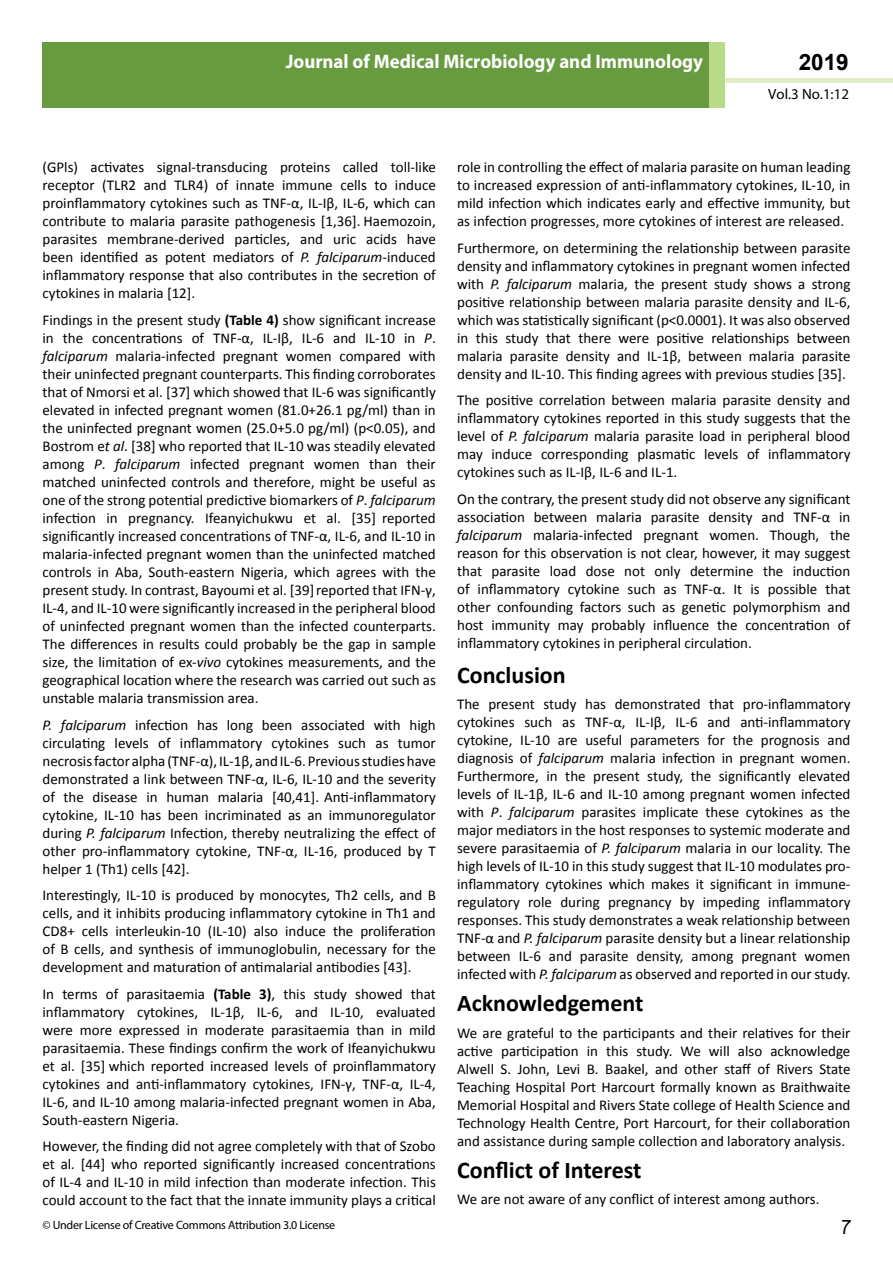
<style>
.page{position:relative;width:893px;height:1263px;background:#fff}
.page>*{position:absolute;margin:0;border:0;box-sizing:border-box;transform-origin:0 0}
.t1{font:25.5px "Tunga";color:#000}
.t2{font:700 24px "Calibri";color:#000}
.t3{font:700 22.5px "Arial";color:#000}
.t4{font:700 19.65px "Myriad Pro";color:#fff;scale:.96 1}
.t5{font:700 18px "Myriad Pro";color:#fff;scale:.96 1}
.t6{font:15px/18px "Calibri";color:#000;text-align:justify}
.t7{font:14.85px "Myriad Pro";color:#000}
.t8{font:12px "Myriad Pro";letter-spacing:-.02em;color:#000}
.s1{font-style:italic}
.s2{font-weight:700}
</style>
<div class="page">
<div style="left:43px;top:42px;width:666px;height:66px;background:#689a40"></div>
<div style="left:709px;top:42px;width:16px;height:66px;background:#b9da89"></div>
<hr style="left:725px;top:78px;width:168px;height:4px;background:#e1eec5">
<h3 class="t4" style="left:286px;top:48px;width:436px">Journal of Medical Microbiology and Immunology</h3>
<p class="t5" style="left:517px;top:53px;width:198px">ARCHIVOS DE MEDICINA</p>
<h3 class="t3" style="left:799px;top:47px;width:52px">2019</h3>
<p class="t7" style="left:768px;top:84px;width:82px">Vol.3 No.1:12</p>
<p class="t6" style="left:43px;top:158px;width:395px">(GPls) activates signal-transducing proteins called toll-like receptor (TLR2 and TLR4) of innate immune cells to induce proinflammatory cytokines such as TNF-α, IL-Iβ, IL-6, which can contribute to malaria parasite pathogenesis [1,36]. Haemozoin, parasites membrane-derived particles, and uric acids have been identified as potent mediators of <span class="s1">P. falciparum</span>-induced inflammatory response that also contributes in the secretion of cytokines in malaria [12].</p>
<p class="t6" style="left:43px;top:311px;width:395px">Findings in the present study <span class="s2">(Table 4)</span> show significant increase in the concentrations of TNF-α, IL-Iβ, IL-6 and IL-10 in <span class="s1">P</span>. <span class="s1">falciparum</span> malaria-infected pregnant women compared with their uninfected pregnant counterparts. This finding corroborates that of Nmorsi et al. [37] which showed that IL-6 was significantly elevated in infected pregnant women (81.0+26.1 pg/ml) than in the uninfected pregnant women (25.0+5.0 pg/ml) (p&lt;0.05), and Bostrom e<span class="s1">t al</span>. [38] who reported that IL-10 was steadily elevated among <span class="s1">P</span>. <span class="s1">falciparum</span> infected pregnant women than their matched uninfected controls and therefore, might be useful as one of the strong potential predictive biomarkers of <span class="s1">P</span>. <span class="s1">falciparum </span>infection in pregnancy. Ifeanyichukwu et al. [35] reported significantly increased concentrations of TNF-α, IL-6, and IL-10 in malaria-infected pregnant women than the uninfected matched controls in Aba, South-eastern Nigeria, which agrees with the present study. In contrast, Bayoumi et al. [39]reported that IFN-γ, IL-4, and IL-10 were significantly increased in the peripheral blood of uninfected pregnant women than the infected counterparts.<br>The differences in results could probably be the gap in sample size, the limitation of ex-<span class="s1">vivo</span> cytokines measurements, and the geographical location where the research was carried out such as unstable malaria transmission area.</p>
<p class="t6" style="left:43px;top:715px;width:395px"><span class="s1">P. falciparum</span> infection has long been associated with high circulating levels of inflammatory cytokines such as tumor necrosis factor alpha (TNF-α), IL-1β, and IL-6. Previous studies have demonstrated a link between TNF-α, IL-6, IL-10 and the severity of the disease in human malaria [40,41]. Anti-inflammatory cytokine, IL-10 has been incriminated as an immunoregulator during <span class="s1">P. falciparum</span> Infection, thereby neutralizing the effect of other pro-inflammatory cytokine, TNF-α, IL-16, produced by T helper 1 (Th1) cells [42].</p>
<p class="t6" style="left:43px;top:886px;width:395px">Interestingly, IL-10 is produced by monocytes, Th2 cells, and B cells, and it inhibits producing inflammatory cytokine in Th1 and CD8+ cells interleukin-10 (IL-10) also induce the proliferation of B cells, and synthesis of immunoglobulin, necessary for the development and maturation of antimalarial antibodies [43].</p>
<p class="t6" style="left:43px;top:984px;width:395px">In terms of parasitaemia <span class="s2">(Table 3)</span>, this study showed that inflammatory cytokines, IL-1β, IL-6, and IL-10, evaluated were more expressed in moderate parasitaemia than in mild parasitaemia. These findings confirm the work of Ifeanyichukwu et al. [35] which reported increased levels of proinflammatory cytokines and anti-inflammatory cytokines, IFN-γ, TNF-α, IL-4, IL-6, and IL-10 among malaria-infected pregnant women in Aba, South-eastern Nigeria.</p>
<p class="t6" style="left:43px;top:1137px;width:395px">However, the finding did not agree completely with that of Szobo et al<span class="s1">.</span> [44] who reported significantly increased concentrations of IL-4 and IL-10 in mild infection than moderate infection. This could account to the fact that the innate immunity plays a critical</p>
<p class="t8" style="left:43px;top:1218px;width:294px">© Under License of Creative Commons Attribution 3.0 License</p>
<p class="t6" style="left:457px;top:158px;width:395px">role in controlling the effect of malaria parasite on human leading to increased expression of anti-inflammatory cytokines, IL-10, in mild infection which indicates early and effective immunity, but as infection progresses, more cytokines of interest are released.</p>
<p class="t6" style="left:457px;top:239px;width:395px">Furthermore, on determining the relationship between parasite density and inflammatory cytokines in pregnant women infected with <span class="s1">P. falciparum</span> malaria, the present study shows a strong positive relationship between malaria parasite density and IL-6, which was statistically significant (p&lt;0.0001). It was also observed in this study that there were positive relationships between malaria parasite density and IL-1β, between malaria parasite density and IL-10. This finding agrees with previous studies [35].</p>
<p class="t6" style="left:457px;top:391px;width:395px">The positive correlation between malaria parasite density and inflammatory cytokines reported in this study suggests that the level of <span class="s1">P. falciparum</span> malaria parasite load in peripheral blood may induce corresponding plasmatic levels of inflammatory cytokines such as IL-Iβ, IL-6 and IL-1.</p>
<p class="t6" style="left:457px;top:490px;width:395px">On the contrary, the present study did not observe any significant association between malaria parasite density and TNF-α in <span class="s1">falciparum</span> malaria-infected pregnant women. Though, the reason for this observation is not clear, however, it may suggest that parasite load dose not only determine the induction of inflammatory cytokine such as TNF-α. It is possible that other confounding factors such as genetic polymorphism and host immunity may probably influence the concentration of inflammatory cytokines in peripheral circulation.</p>
<h2 class="t2" style="left:457px;top:660px;width:110px">Conclusion</h2>
<p class="t6" style="left:457px;top:695px;width:395px">The present study has demonstrated that pro-inflammatory cytokines such as TNF-α, IL-Iβ, IL-6 and anti-inflammatory cytokine, IL-10 are useful parameters for the prognosis and diagnosis of <span class="s1">falciparum</span> malaria infection in pregnant women.<br>Furthermore, in the present study, the significantly elevated levels of IL-1β, IL-6 and IL-10 among pregnant women infected with <span class="s1">P</span>. <span class="s1">falciparum</span> parasites implicate these cytokines as the major mediators in the host responses to systemic moderate and severe parasitaemia of <span class="s1">P. falciparum</span> malaria in our locality. The high levels of IL-10 in this study suggest that IL-10 modulates pro&shy;inflammatory cytokines which makes it significant in immune&shy;regulatory role during pregnancy by impeding inflammatory responses. This study demonstrates a weak relationship between TNF-α and <span class="s1">P. falciparum</span> parasite density but a linear relationship between IL-6 and parasite density, among pregnant women infected with <span class="s1">P. falciparum</span> as observed and reported in our study.</p>
<h2 class="t2" style="left:457px;top:988px;width:188px">Acknowledgement</h2>
<p class="t6" style="left:457px;top:1024px;width:395px">We are grateful to the participants and their relatives for their active participation in this study. We will also acknowledge Alwell S. John, Levi B. Baakel, and other staff of Rivers State Teaching Hospital Port Harcourt formally known as Braithwaite Memorial Hospital and Rivers State college of Health Science and Technology Health Centre, Port Harcourt, for their collaboration and assistance during sample collection and laboratory analysis.</p>
<h2 class="t2" style="left:457px;top:1154px;width:186px">Conflict of Interest</h2>
<p class="t6" style="left:457px;top:1190px;width:364px">We are not aware of any conflict of interest among authors.</p>
<h1 class="t1" style="left:841px;top:1210px;width:11px">7</h1>
</div>
